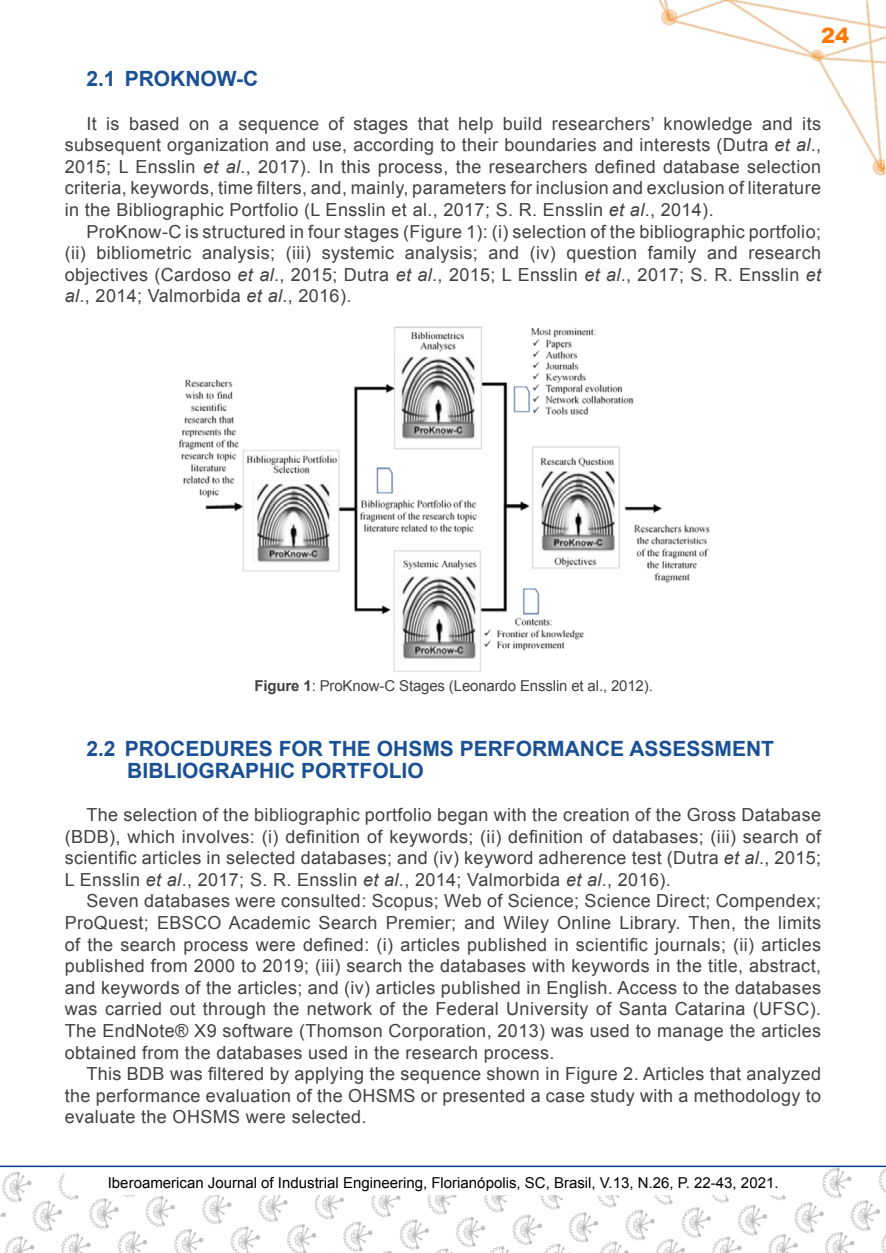
<style>
.page{position:relative;width:886px;height:1253px;background:#fff}
.page>*{position:absolute;margin:0;border:0;box-sizing:border-box;transform-origin:0 0}
.t1{font:700 21px/21.6px "Arial";color:#1a5195}
.t2{font:900 21px "Arial";color:#f70}
.t3{font:18px/21.6px "Arial";letter-spacing:.02em;color:#434141;text-align:justify}
.t4{font:15px "Arial";color:#000}
.t5{font:15px "Arial";letter-spacing:-.01em;color:#434141}
.s1{font-style:italic}
.s2{font-weight:700}
</style>
<div class="page">
<img style="left:658px;top:0;width:228px;height:176px">
<img style="left:0;top:1167px;width:886px;height:86px">
<div style="left:65px;top:1165px;width:756px;height:30px;background:#fff;border:2px solid #fff"></div>
<hr style="left:0;top:1165px;width:886px;height:2px;background:#003e89">
<img style="left:178px;top:326px;width:532px;height:346px">
<p class="t2" style="left:821px;top:20px;width:30px">24</p>
<p class="t1" style="left:86px;top:69px;width:173px">2.1 PROKNOW-C</p>
<p class="t3" style="left:65px;top:113px;width:757px;text-indent:22px">It is based on a sequence of stages that help build researchers’ knowledge and its subsequent organization and use, according to their boundaries and interests (Dutra <span class="s1">et al</span>., 2015; L Ensslin <span class="s1">et al</span>., 2017). In this process, the researchers defined database selection criteria, keywords, time filters, and, mainly, parameters for inclusion and exclusion of literature in the Bibliographic Portfolio (L Ensslin et al., 2017; S. R. Ensslin <span class="s1">et al</span>., 2014).</p>
<p class="t3" style="left:65px;top:221px;width:757px;text-indent:22px">ProKnow-C is structured in four stages (Figure 1): (i) selection of the bibliographic portfolio; (ii) bibliometric analysis; (iii) systemic analysis; and (iv) question family and research objectives (Cardoso <span class="s1">et al</span>., 2015; Dutra <span class="s1">et al</span>., 2015; L Ensslin <span class="s1">et al</span>., 2017; S. R. Ensslin <span class="s1">et al</span>., 2014; Valmorbida <span class="s1">et al</span>., 2016).</p>
<p class="t5" style="left:254px;top:676px;width:400px"><span class="s2">Figure 1</span>: ProKnow-C Stages (Leonardo Ensslin et al., 2012).</p>
<p class="t1" style="left:127px;top:739px;width:648px;text-indent:-41px">2.2 PROCEDURES FOR THE OHSMS PERFORMANCE ASSESSMENT<br>BIBLIOGRAPHIC PORTFOLIO</p>
<p class="t3" style="left:65px;top:804px;width:757px;text-indent:22px">The selection of the bibliographic portfolio began with the creation of the Gross Database (BDB), which involves: (i) definition of keywords; (ii) definition of databases; (iii) search of scientific articles in selected databases; and (iv) keyword adherence test (Dutra <span class="s1">et al</span>., 2015; L Ensslin <span class="s1">et al</span>., 2017; S. R. Ensslin <span class="s1">et al</span>., 2014; Valmorbida <span class="s1">et al</span>., 2016).</p>
<p class="t3" style="left:65px;top:890px;width:757px;text-indent:22px">Seven databases were consulted: Scopus; Web of Science; Science Direct; Compendex; ProQuest; EBSCO Academic Search Premier; and Wiley Online Library. Then, the limits of the search process were defined: (i) articles published in scientific journals; (ii) articles published from 2000 to 2019; (iii) search the databases with keywords in the title, abstract, and keywords of the articles; and (iv) articles published in English. Access to the databases was carried out through the network of the Federal University of Santa Catarina (UFSC).<br>The EndNote® X9 software (Thomson Corporation, 2013) was used to manage the articles obtained from the databases used in the research process.</p>
<p class="t3" style="left:65px;top:1063px;width:757px;text-indent:22px">This BDB was filtered by applying the sequence shown in Figure 2. Articles that analyzed the performance evaluation of the OHSMS or presented a case study with a methodology to evaluate the OHSMS were selected.</p>
<p class="t4" style="left:108px;top:1173px;width:672px">Iberoamerican Journal of Industrial Engineering, Florianópolis, SC, Brasil, V.13, N.26, P. 22-43, 2021.</p>
</div>
